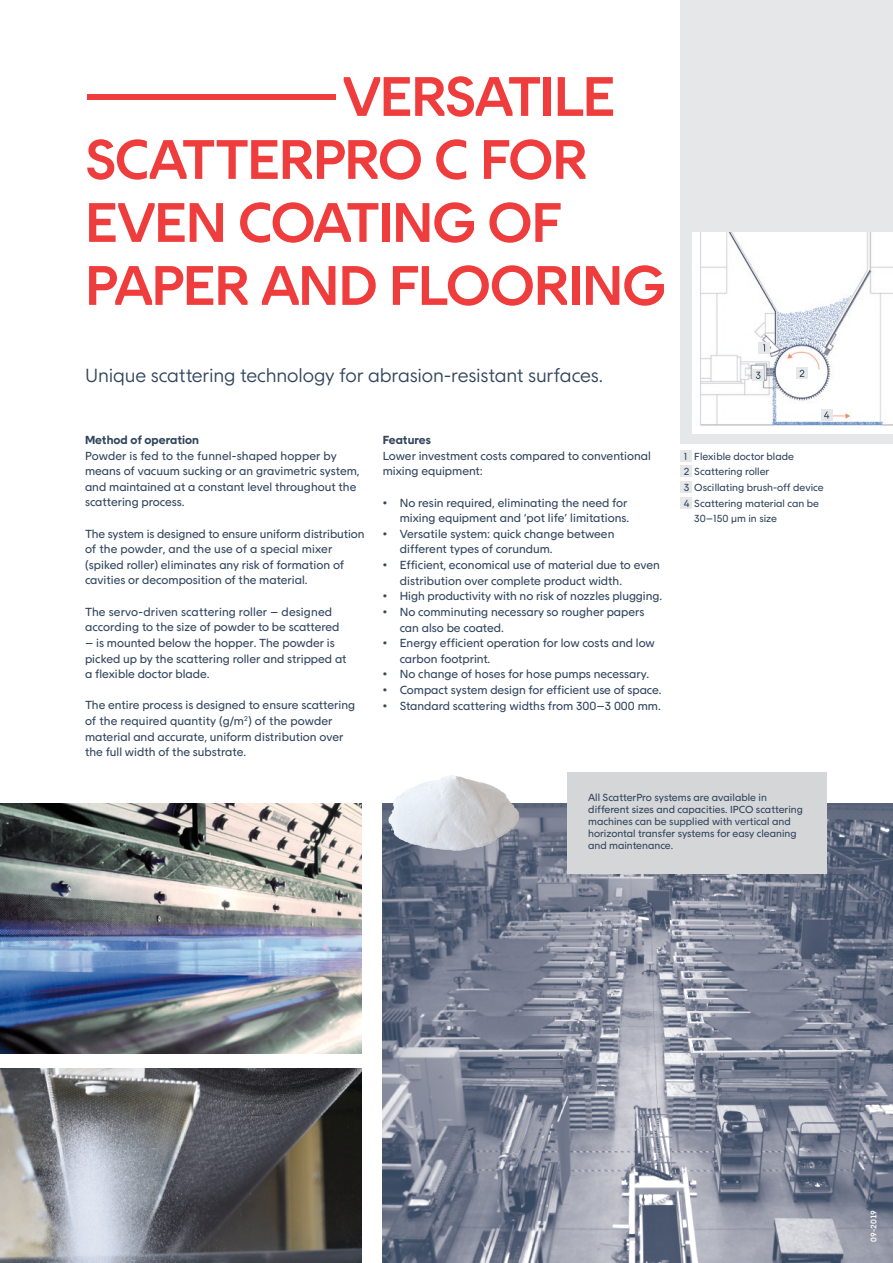
<style>
.page{position:relative;width:893px;height:1263px;background:#fff}
.page>*{position:absolute;margin:0;border:0;box-sizing:border-box;transform-origin:0 0}
.t1{font:500 57px/63px "IPCO Sans";letter-spacing:-.03em;color:#ee3d3c}
.t2{font:300 19.5px "IPCO Sans";letter-spacing:-.015em;color:#31455d}
.t3{font:12px/15.6px "IPCO Sans";color:#31455d}
.t4{font:700 12px "IPCO Sans";color:#31455d}
.t5{font:10.5px/12px "IPCO Sans";color:#31455d}
.t6{font:500 8.25px "IPCO Sans";color:#fff}
</style>
<div class="page">
<img style="left:383px;top:803px;width:510px;height:460px">
<div style="left:567px;top:772px;width:260px;height:102px;background:#d5d6d8"></div>
<div style="left:680px;top:465px;width:12px;height:12px;background:#e6e7e9"></div>
<div style="left:680px;top:450px;width:12px;height:12px;background:#e6e7e9"></div>
<img style="left:0;top:803px;width:361px;height:250px">
<img style="left:0;top:1069px;width:361px;height:194px">
<div style="left:680px;top:0;width:213px;height:444px;background:#e6e7e9"></div>
<img style="left:692px;top:232px;width:201px;height:201px">
<div style="left:680px;top:497px;width:12px;height:12px;background:#e6e7e9"></div>
<div style="left:680px;top:481px;width:12px;height:12px;background:#e6e7e9"></div>
<svg style="left:758px;top:342px;width:12px;height:12px"></svg>
<div style="left:796px;top:367px;width:12px;height:12px;background:#e6e7e9"></div>
<svg style="left:800px;top:370px;width:4px;height:7px"></svg>
<div style="left:752px;top:369px;width:12px;height:12px;background:#e6e7e9"></div>
<svg style="left:756px;top:372px;width:4px;height:7px"></svg>
<div style="left:821px;top:409px;width:12px;height:12px;background:#e6e7e9"></div>
<svg style="left:824px;top:411px;width:5px;height:8px"></svg>
<img style="left:392px;top:776px;width:60px;height:36px">
<h1 class="t1" style="left:85px;top:65px;width:583px">-----–--VERSATILE<br>SCATTERPRO C FOR<br>EVEN COATING OF<br>PAPER AND FLOORING</h1>
<h2 class="t2" style="left:85px;top:365px;width:520px">Unique scattering technology for abrasion-resistant surfaces.</h2>
<p class="t4" style="left:85px;top:433px;width:115px">Method of operation</p>
<p class="t3" style="left:85px;top:448px;width:276px">Powder is fed to the funnel-shaped hopper by means of vacuum sucking or an gravimetric system, and maintained at a constant level throughout the scattering process.</p>
<p class="t3" style="left:85px;top:526px;width:281px">The system is designed to ensure uniform distribution of the powder, and the use of a special mixer (spiked roller) eliminates any risk of formation of cavities or decomposition of the material.</p>
<p class="t3" style="left:85px;top:604px;width:256px">The servo-driven scattering roller – designed according to the size of powder to be scattered</p>
<p class="t3" style="left:85px;top:635px;width:263px">– is mounted below the hopper. The powder is picked up by the scattering roller and stripped at a flexible doctor blade.</p>
<p class="t3" style="left:85px;top:697px;width:272px">The entire process is designed to ensure scattering of the required quantity (g/m<sup>2</sup>) of the powder material and accurate, uniform distribution over the full width of the substrate.</p>
<p class="t4" style="left:383px;top:433px;width:50px">Features</p>
<p class="t3" style="left:383px;top:448px;width:270px">Lower investment costs compared to conventional mixing equipment:</p>
<p class="t3" style="left:383px;top:495px;width:248px;text-align:right">• No resin required, eliminating the need for mixing equipment and ‘pot life’ limitations.</p>
<p class="t3" style="left:400px;top:526px;width:216px;text-indent:-17px">• Versatile system: quick change between different types of corundum.</p>
<p class="t3" style="left:400px;top:557px;width:262px;text-indent:-17px">• Efficient, economical use of material due to even distribution over complete product width.</p>
<p class="t3" style="left:383px;top:588px;width:281px">• High productivity with no risk of nozzles plugging.</p>
<p class="t3" style="left:400px;top:604px;width:246px;text-indent:-17px">• No comminuting necessary so rougher papers can also be coated.</p>
<p class="t3" style="left:400px;top:635px;width:257px;text-indent:-17px">• Energy efficient operation for low costs and low carbon footprint.</p>
<p class="t3" style="left:383px;top:666px;width:268px">• No change of hoses for hose pumps necessary.</p>
<p class="t3" style="left:383px;top:682px;width:280px">• Compact system design for efficient use of space.</p>
<p class="t3" style="left:383px;top:698px;width:280px">• Standard scattering widths from 300–3 000 mm.</p>
<p class="t5" style="left:684px;top:450px;width:112px">1 Flexible doctor blade</p>
<p class="t5" style="left:684px;top:466px;width:87px">2 Scattering roller</p>
<p class="t5" style="left:684px;top:481px;width:141px">3 Oscillating brush-off device</p>
<p class="t5" style="left:684px;top:497px;width:137px">4 Scattering material can be</p>
<p class="t5" style="left:694px;top:513px;width:84px">30–150 µm in size</p>
<p class="t5" style="left:588px;top:792px;width:216px">All ScatterPro systems are available in different sizes and capacities. IPCO scattering machines can be supplied with vertical and horizontal transfer systems for easy cleaning and maintenance.</p>
<p class="t6" style="left:869px;top:1242px;width:33px;rotate:-90deg">09-2019</p>
</div>
